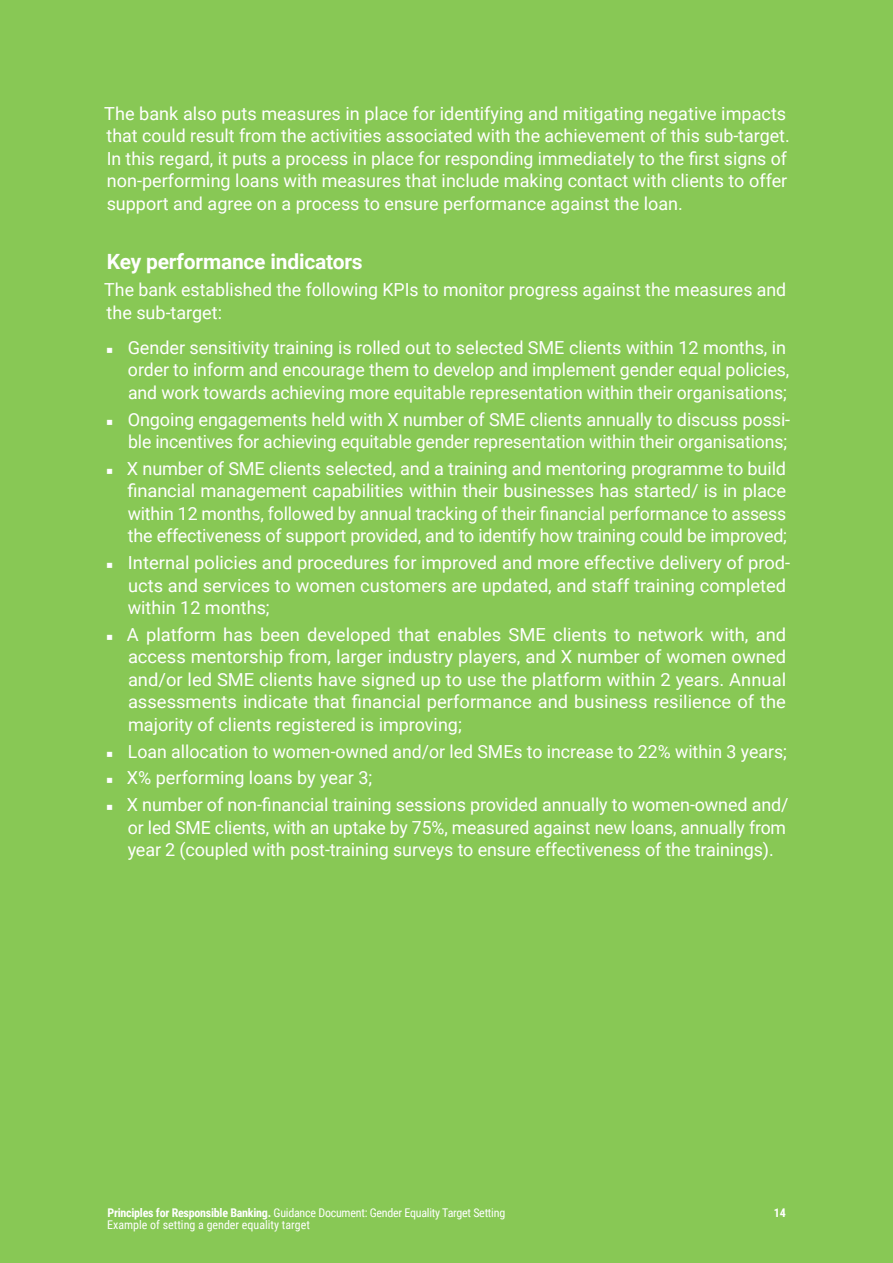
<style>
.page{position:relative;width:893px;height:1263px;background:#88c855}
.page>*{position:absolute;margin:0;border:0;box-sizing:border-box;transform-origin:0 0}
.t1{font:700 21px "Roboto";letter-spacing:-.01em;color:#fff}
.t2{font:18px/22.5px "Roboto";letter-spacing:-.005em;color:#fff}
.t3{font:12px "Roboto Condensed";letter-spacing:-.02em;color:#fff}
.t4{font:12px "Roboto Condensed";color:#fff}
.t5{font:700 12px "Roboto Condensed";color:#fff}
.s1{font-weight:700}
</style>
<div class="page">
<p class="t2" style="left:104px;top:101px;width:687px">The bank also puts measures in place for identifying and mitigating negative impacts that could result from the activities associated with the achievement of this sub-target.<br>In this regard, it puts a process in place for responding immediately to the first signs of non-performing loans with measures that include making contact with clients to offer support and agree on a process to ensure performance against the loan.</p>
<p class="t1" style="left:107px;top:247px;width:257px">Key performance indicators</p>
<p class="t2" style="left:104px;top:278px;width:683px">The bank established the following KPIs to monitor progress against the measures and the sub-target:</p>
<p class="t2" style="left:128px;top:336px;width:663px;text-indent:-23px">◾ Gender sensitivity training is rolled out to selected SME clients within 12 months, in order to inform and encourage them to develop and implement gender equal policies, and work towards achieving more equitable representation within their organisations;</p>
<p class="t2" style="left:105px;top:407px;width:687px;text-align:right">◾ Ongoing engagements held with X number of SME clients annually to discuss possi&shy;ble incentives for achieving equitable gender representation within their organisations;</p>
<p class="t2" style="left:128px;top:457px;width:661px;text-align:justify;text-indent:-23px">◾ X number of SME clients selected, and a training and mentoring programme to build financial management capabilities within their businesses has started/ is in place within 12 months, followed by annual tracking of their financial performance to assess the effectiveness of support provided, and to identify how training could be improved;</p>
<p class="t2" style="left:128px;top:551px;width:664px;text-indent:-23px">◾ Internal policies and procedures for improved and more effective delivery of prod&shy;ucts and services to women customers are updated, and staff training completed within 12 months;</p>
<p class="t2" style="left:128px;top:623px;width:660px;text-align:justify;text-indent:-23px">◾ A platform has been developed that enables SME clients to network with, and access mentorship from, larger industry players, and X number of women owned and/or led SME clients have signed up to use the platform within 2 years. Annual assessments indicate that financial performance and business resilience of the majority of clients registered is improving;</p>
<p class="t2" style="left:105px;top:737px;width:685px;line-height:26.7px">◾ Loan allocation to women-owned and/or led SMEs to increase to 22% within 3 years; ◾ X% performing loans by year 3;<br>◾ X number of non-financial training sessions provided annually to women-owned and/</p>
<p class="t2" style="left:128px;top:815px;width:660px">or led SME clients, with an uptake by 75%, measured against new loans, annually from year 2 (coupled with post-training surveys to ensure effectiveness of the trainings).</p>
<p class="t3" style="left:107px;top:1205px;width:399px"><span class="s1">Principles for Responsible Banking.</span> Guidance Document: Gender Equality Target Setting</p>
<p class="t5" style="left:774px;top:1205px;width:14px">14</p>
<p class="t4" style="left:107px;top:1217px;width:204px">Example of setting a gender equality target</p>
</div>
